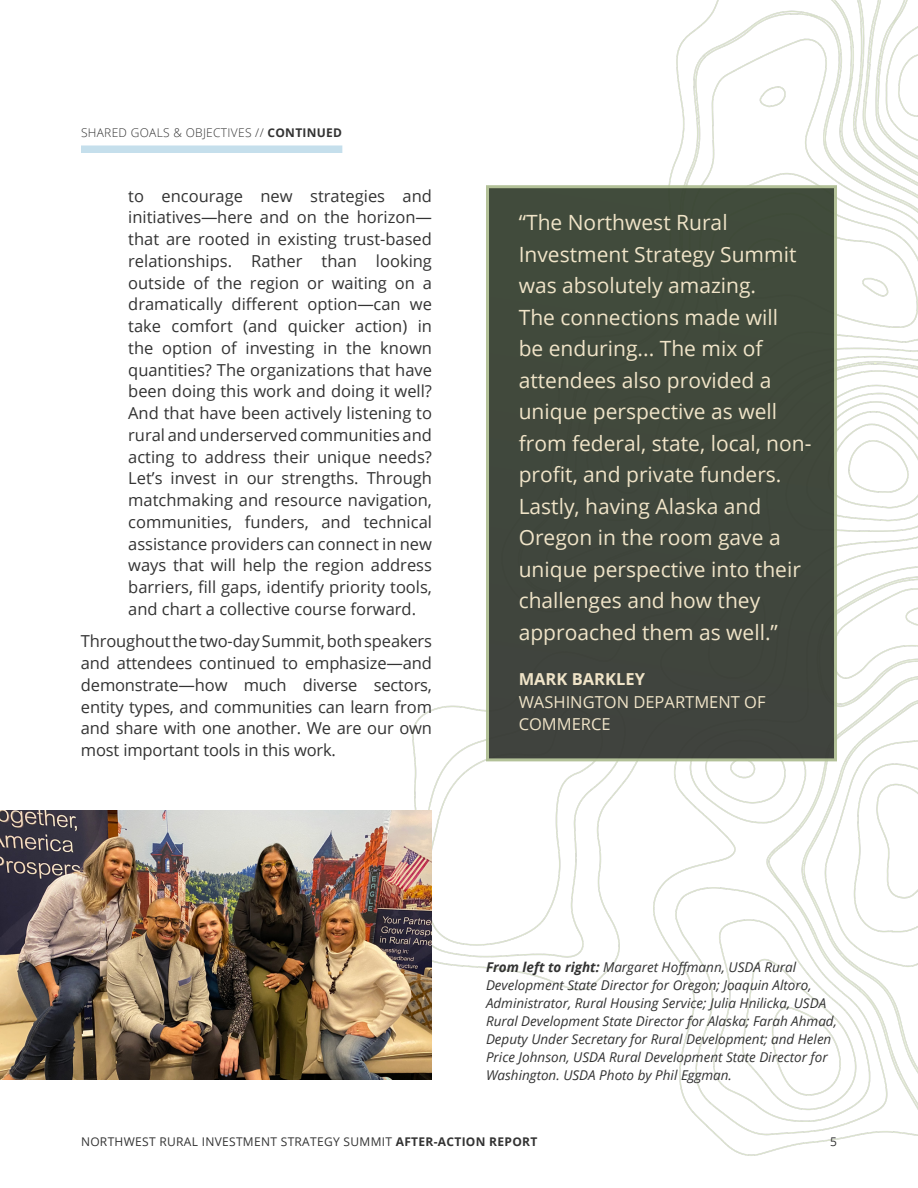
<style>
.page{position:relative;width:918px;height:1188px;background:#fff}
.page>*{position:absolute;margin:0;border:0;box-sizing:border-box;transform-origin:0 0}
.t1{font:21px/31.5px "Open Sans";color:#f0e4c8}
.t2{font:16.5px/21.8px "Open Sans";color:#333}
.t3{font:16.5px/22.5px "Open Sans";color:#f0e4c8}
.t4{font:700 16.5px "Open Sans";color:#f0e4c8}
.t5{font:italic 13.5px/18px "Open Sans";color:#333}
.t6{font:12px "Open Sans";letter-spacing:.025em;color:#333}
.t7{font:300 12px "Open Sans";letter-spacing:.025em;color:#333}
.s1{font-weight:700}
</style>
<div class="page">
<img style="left:412px;top:0;width:506px;height:1156px">
<div style="left:488px;top:187px;width:348px;height:573px;background:#40483c"></div>
<div style="left:486px;top:185px;width:351px;height:576px;border:3px solid #aebd92"></div>
<div style="left:81px;top:146px;width:261px;height:7px;background:#c5dfec"></div>
<img style="left:0;top:810px;width:432px;height:270px">
<p class="t7" style="left:81px;top:124px;width:263px">SHARED GOALS &amp; OBJECTIVES // <span class="s1">CONTINUED</span></p>
<p class="t2" style="left:128px;top:184px;width:305px">to encourage new strategies and initiatives—here and on the horizon—</p>
<p class="t2" style="left:128px;top:228px;width:305px">that are rooted in existing trust-based relationships. Rather than looking</p>
<p class="t2" style="left:128px;top:271px;width:305px">outside of the region or waiting on a</p>
<p class="t2" style="left:128px;top:293px;width:305px;text-align:justify">dramatically different option—can we take comfort (and quicker action) in the option of investing in the known quantities? The organizations that have been doing this work and doing it well?</p>
<p class="t2" style="left:128px;top:402px;width:305px">And that have been actively listening to rural and underserved communities and</p>
<p class="t2" style="left:128px;top:445px;width:305px;text-align:justify">acting to address their unique needs?<br>Let’s invest in our strengths. Through matchmaking and resource navigation,</p>
<p class="t2" style="left:128px;top:511px;width:305px">communities, funders, and technical</p>
<p class="t2" style="left:128px;top:532px;width:305px;text-align:justify">assistance providers can connect in new ways that will help the region address barriers, fill gaps, identify priority tools,</p>
<p class="t2" style="left:128px;top:598px;width:289px">and chart a collective course forward.</p>
<p class="t2" style="left:81px;top:630px;width:353px">Throughout the two-day Summit, both speakers and attendees continued to emphasize—and</p>
<p class="t2" style="left:81px;top:674px;width:353px">demonstrate—how much diverse sectors,</p>
<p class="t2" style="left:81px;top:695px;width:353px">entity types, and communities can learn from</p>
<p class="t2" style="left:81px;top:717px;width:353px">and share with one another. We are our own</p>
<p class="t2" style="left:81px;top:739px;width:256px">most important tools in this work.</p>
<p class="t1" style="left:519px;top:207px;width:279px">“The Northwest Rural<br>Investment Strategy Summit was absolutely amazing.<br>The connections made will</p>
<p class="t1" style="left:519px;top:333px;width:260px">be enduring... The mix of attendees also provided a unique perspective as well</p>
<p class="t1" style="left:519px;top:427px;width:294px">from federal, state, local, non-</p>
<p class="t1" style="left:519px;top:459px;width:264px">profit, and private funders.<br>Lastly, having Alaska and</p>
<p class="t1" style="left:519px;top:522px;width:264px">Oregon in the room gave a</p>
<p class="t1" style="left:519px;top:553px;width:284px">unique perspective into their</p>
<p class="t1" style="left:519px;top:585px;width:243px">challenges and how they</p>
<h3 class="t1" style="left:519px;top:616px;width:261px">approached them as well.”</h3>
<p class="t4" style="left:519px;top:668px;width:128px">MARK BARKLEY</p>
<p class="t3" style="left:519px;top:690px;width:248px">WASHINGTON DEPARTMENT OF<br>COMMERCE</p>
<p class="t5" style="left:486px;top:957px;width:352px"><span class="s1">From left to right:</span> Margaret Hoffmann, USDA Rural Development State Director for Oregon; Joaquin Altoro, Administrator, Rural Housing Service; Julia Hnilicka, USDA Rural Development State Director for Alaska; Farah Ahmad, Deputy Under Secretary for Rural Development; and Helen Price Johnson, USDA Rural Development State Director for</p>
<p class="t5" style="left:486px;top:1065px;width:248px">Washington. USDA Photo by Phil Eggman.</p>
<p class="t6" style="left:81px;top:1133px;width:458px">NORTHWEST RURAL INVESTMENT STRATEGY SUMMIT <span class="s1">AFTER-ACTION REPORT</span></p>
<p class="t6" style="left:830px;top:1133px;width:8px">5</p>
</div>
